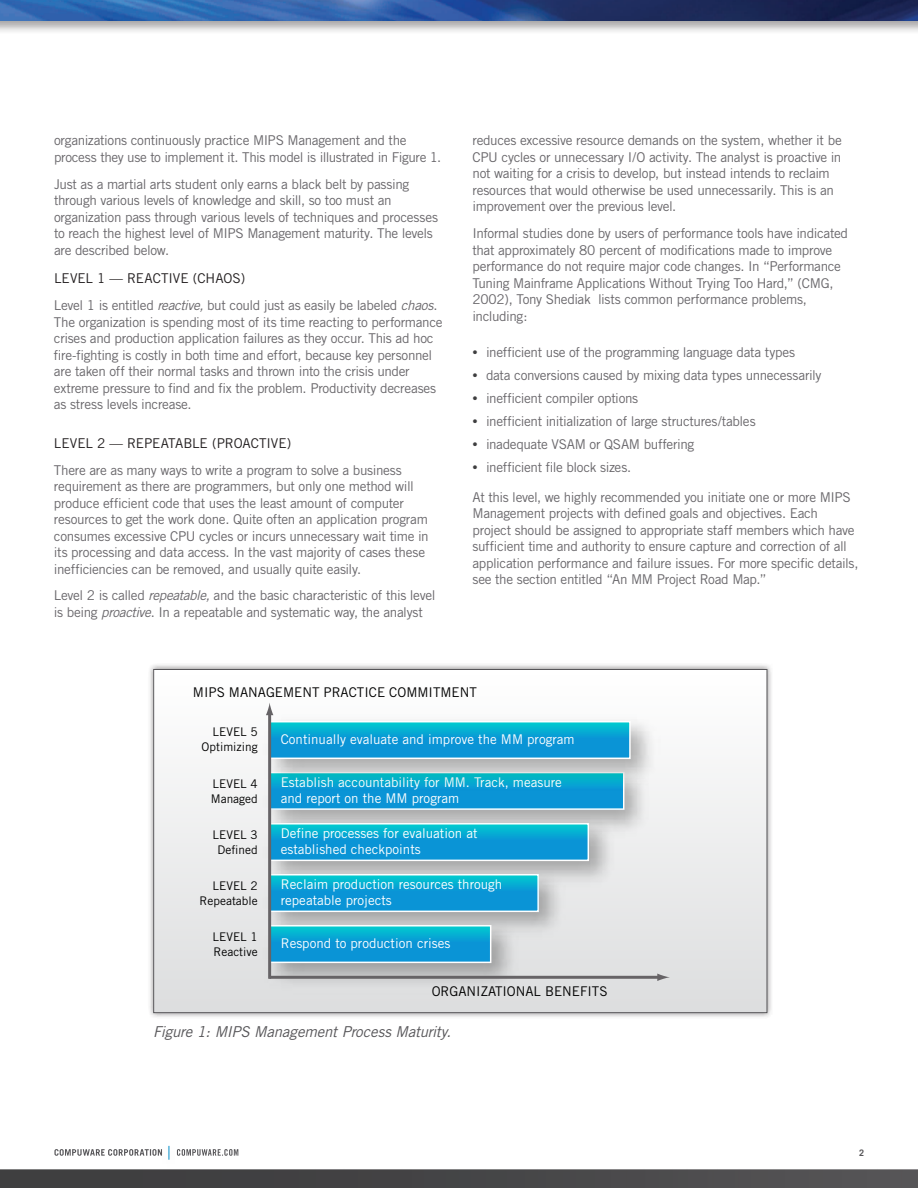
<style>
.page{position:relative;width:918px;height:1188px;background:#fff}
.page>*{position:absolute;margin:0;border:0;box-sizing:border-box;transform-origin:0 0}
.t1{font:italic 15px "Trade Gothic";letter-spacing:-.015em;color:#575659}
.t2{font:13.5px/16.5px "Trade Gothic";letter-spacing:-.025em;color:#69676b}
.t3{font:13.5px "Trade Gothic";color:#231f20}
.t4{font:13.35px/15.6px "Trade Gothic";color:#fff}
.t5{font:13.35px "Trade Gothic";color:#000}
.t6{font:11.85px/14.9px "Trade Gothic";color:#000;text-align:right}
.t7{font:700 9px "Trade Gothic";color:#575659}
.s1{color:#231f20}
.s2{font-style:italic}
.s3{font-size:10.5px;color:#3e3e3f}
</style>
<div class="page">
<img style="left:0;top:1149px;width:918px;height:39px">
<div style="left:0;top:0;width:918px;height:34px;background:#231f20;opacity:.4"></div>
<img style="left:0;top:0;width:918px;height:20px">
<svg style="left:177px;top:1149px;width:61px;height:7px"></svg>
<svg style="left:54px;top:1149px;width:106px;height:7px"></svg>
<div style="left:160px;top:1143px;width:17px;height:26px;background:#575659;opacity:.4"></div>
<svg style="left:169px;top:1146px;width:1px;height:14px"></svg>
<div style="left:147px;top:663px;width:626px;height:356px;background:#231f20;opacity:.5"></div>
<div style="left:154px;top:670px;width:613px;height:342px;background:linear-gradient(to bottom,#fff,#dcddde)"></div>
<img style="left:257px;top:793px;width:401px;height:50px">
<div style="left:270px;top:773px;width:354px;height:36px;background:#0a94d6"></div>
<div style="left:270px;top:772px;width:354px;height:38px;border:1px solid #fff"></div>
<img style="left:257px;top:810px;width:365px;height:85px">
<svg style="left:272px;top:825px;width:315px;height:34px;background:#07a0d4"></svg>
<div style="left:270px;top:823px;width:319px;height:38px;border:1px solid #fff"></div>
<img style="left:257px;top:708px;width:407px;height:85px">
<svg style="left:272px;top:723px;width:357px;height:34px;background:#07a0d4"></svg>
<div style="left:270px;top:721px;width:361px;height:38px;border:1px solid #fff"></div>
<img style="left:257px;top:861px;width:315px;height:85px">
<svg style="left:272px;top:876px;width:265px;height:34px;background:#07a0d4"></svg>
<div style="left:270px;top:874px;width:269px;height:38px;border:1px solid #fff"></div>
<img style="left:257px;top:912px;width:267px;height:85px">
<svg style="left:272px;top:927px;width:217px;height:34px;background:#07a0d4"></svg>
<div style="left:270px;top:925px;width:221px;height:38px;border:1px solid #fff"></div>
<hr style="left:268px;top:713px;width:3px;height:266px;background:#666366">
<svg style="left:266px;top:703px;width:7px;height:12px"></svg>
<hr style="left:269px;top:976px;width:391px;height:3px;background:#666366">
<svg style="left:657px;top:974px;width:13px;height:7px"></svg>
<p class="t2" style="left:54px;top:132px;width:389px">organizations continuously practice MIPS Management and the process they use to implement it. This model is illustrated in Figure 1.</p>
<p class="t2" style="left:54px;top:175px;width:386px">Just as a martial arts student only earns a black belt by passing through various levels of knowledge and skill, so too must an organization pass through various levels of techniques and processes to reach the highest level of MIPS Management maturity. The levels are described below.</p>
<p class="t3" style="left:54px;top:271px;width:90px">Level 1 — Reacti</p>
<p class="t3" style="left:173px;top:271px;width:52px">ve (Chaos</p>
<p class="t2" style="left:54px;top:265px;width:385px;line-height:26.7px;text-align:center"><span class="s1">)<br></span>Level 1 is entitled <span class="s2">reactive,</span> but could just as easily be labeled <span class="s2">chaos</span>.</p>
<p class="t2" style="left:54px;top:313px;width:390px">The organization is spending most of its time reacting to performance crises and production application failures as they occur. This ad hoc fire-fighting is costly in both time and effort, because key personnel are taken off their normal tasks and thrown into the crisis under extreme pressure to find and fix the problem. Productivity decreases as stress levels increase.</p>
<p class="t3" style="left:54px;top:435px;width:91px">Level 2 — Repeatable</p>
<p class="t3" style="left:212px;top:435px;width:22px">(Proacti</p>
<p class="t3" style="left:271px;top:435px;width:22px">ve)</p>
<p class="t2" style="left:54px;top:462px;width:376px">There are as many ways to write a program to solve a business requirement as there are programmers, but only one method will produce efficient code that uses the least amount of computer resources to get the work done. Quite often an application program consumes excessive CPU cycles or incurs unnecessary wait time in its processing and data access. In the vast majority of cases these inefficiencies can be removed, and usually quite easily.</p>
<p class="t2" style="left:54px;top:587px;width:383px">Level 2 is called <span class="s2">repeatable,</span> and the basic characteristic of this level is being <span class="s2">proactive</span>. In a repeatable and systematic way, the analyst</p>
<p class="t2" style="left:472px;top:132px;width:371px">reduces excessive resource demands on the system, whether it be CPU cycles or unnecessary I/O activity. The analyst is proactive in not waiting for a crisis to develop, but instead intends to reclaim resources that would otherwise be used unnecessarily. This is an improvement over the previous level.</p>
<p class="t2" style="left:472px;top:225px;width:377px">Informal studies done by users of performance tools have indicated that approximately 80 percent of modifications made to improve performance do not require major code changes. In “Performance Tuning Mainframe Applications Without Trying Too Hard,” (CMG, 2002), Tony Shediak lists common performance problems, including:</p>
<p class="t2" style="left:472px;top:344px;width:324px"><span class="s3">•</span> inefficient use of the programming language data types</p>
<p class="t2" style="left:472px;top:367px;width:351px"><span class="s3">•</span> data conversions caused by mixing data types unnecessarily</p>
<p class="t2" style="left:472px;top:390px;width:167px"><span class="s3">•</span> inefficient compiler options</p>
<p class="t2" style="left:472px;top:413px;width:285px"><span class="s3">•</span> inefficient initialization of large structures/tables</p>
<p class="t2" style="left:472px;top:436px;width:223px"><span class="s3">•</span> inadequate VSAM or QSAM buffering</p>
<p class="t2" style="left:472px;top:459px;width:160px"><span class="s3">•</span> inefficient file block sizes.</p>
<p class="t2" style="left:472px;top:489px;width:388px">At this level, we highly recommended you initiate one or more MIPS Management projects with defined goals and objectives. Each project should be assigned to appropriate staff members which have sufficient time and authority to ensure capture and correction of all application performance and failure issues. For more specific details, see the section entitled “An MM Project Road Map.”</p>
<p class="t5" style="left:193px;top:684px;width:285px">MIPS MANAGEMENT PRACTICE COMMITMENT</p>
<p class="t6" style="left:202px;top:724px;width:58px">LEVEL 5<br>Optimizing</p>
<p class="t6" style="left:211px;top:776px;width:48px;text-align:left">LEVEL 4<br>Managed</p>
<p class="t6" style="left:213px;top:827px;width:47px;text-align:center">LEVEL 3<br>Defined</p>
<p class="t6" style="left:200px;top:878px;width:60px">LEVEL 2<br>Repeatable</p>
<p class="t6" style="left:213px;top:929px;width:47px;text-align:left">LEVEL 1<br>Reactive</p>
<p class="t4" style="left:281px;top:731px;width:295px">Continually evaluate and improve the MM program</p>
<p class="t4" style="left:281px;top:774px;width:283px">Establish accountability for MM. Track, measure and report on the MM program</p>
<p class="t4" style="left:281px;top:825px;width:198px">Define processes for evaluation at established checkpoints</p>
<p class="t4" style="left:281px;top:877px;width:223px">Reclaim production resources through repeatable projects</p>
<p class="t4" style="left:281px;top:935px;width:171px">Respond to production crises</p>
<p class="t5" style="left:432px;top:984px;width:177px">ORGANIZATIONAL BENEFITS</p>
<p class="t1" style="left:153px;top:1023px;width:299px">Figure 1: MIPS Management Process Maturity.</p>
<p class="t7" style="left:859px;top:1147px;width:7px">2</p>
</div>
